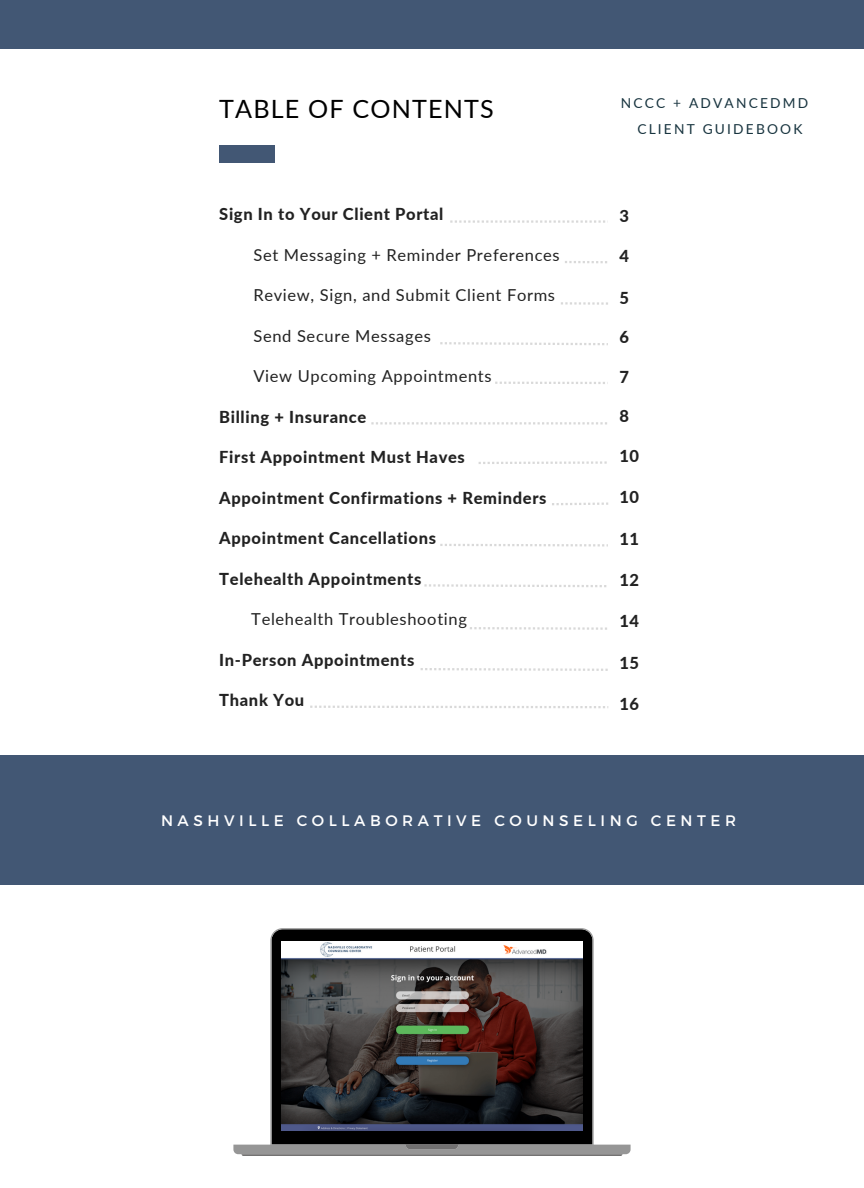
<style>
.page{position:relative;width:864px;height:1188px;background:#fff}
.page>*{position:absolute;margin:0;border:0;box-sizing:border-box;transform-origin:0 0}
.t1{font:25.2px "Lato";letter-spacing:.045em;color:#000}
.t2{font:800 16.5px "Lato";letter-spacing:.04em;color:#222}
.t3{font:16.5px "Lato";letter-spacing:.04em;color:#222}
.t4{font:15.3px "Montserrat";letter-spacing:.3em;color:#fff}
.t5{font:13.8px "Lato";letter-spacing:.16em;color:#18343f}
</style>
<div class="page">
<div style="left:0;top:755px;width:864px;height:129px;background:#425774"></div>
<div style="left:0;top:0;width:864px;height:48px;background:#425774"></div>
<div style="left:219px;top:146px;width:55px;height:17px;background:#425774"></div>
<svg style="left:233px;top:928px;width:398px;height:226px"></svg>
<svg style="left:242px;top:1145px;width:380px;height:11px;background:#909090"></svg>
<img style="left:281px;top:942px;width:302px;height:188px">
<svg style="left:450px;top:220px;width:158px;height:3px"></svg>
<svg style="left:371px;top:422px;width:236px;height:2px"></svg>
<svg style="left:479px;top:461px;width:128px;height:3px"></svg>
<svg style="left:552px;top:503px;width:56px;height:2px"></svg>
<svg style="left:440px;top:544px;width:168px;height:2px"></svg>
<svg style="left:424px;top:584px;width:182px;height:3px"></svg>
<svg style="left:470px;top:627px;width:137px;height:3px"></svg>
<svg style="left:421px;top:668px;width:187px;height:3px"></svg>
<svg style="left:495px;top:382px;width:113px;height:2px"></svg>
<svg style="left:440px;top:342px;width:168px;height:3px"></svg>
<svg style="left:561px;top:302px;width:47px;height:3px"></svg>
<svg style="left:565px;top:261px;width:42px;height:2px"></svg>
<svg style="left:310px;top:706px;width:298px;height:2px"></svg>
<p class="t1" style="left:219px;top:93px;width:276px">TABLE OF CONTENTS</p>
<p class="t2" style="left:219px;top:204px;width:226px">Sign In to Your Client Portal</p>
<p class="t3" style="left:253px;top:244px;width:308px">Set Messaging + Reminder Preferences</p>
<p class="t3" style="left:253px;top:285px;width:303px">Review, Sign, and Submit Client Forms</p>
<p class="t3" style="left:253px;top:325px;width:179px">Send Secure Messages</p>
<p class="t3" style="left:253px;top:366px;width:240px">View Upcoming Appointments</p>
<p class="t2" style="left:219px;top:406px;width:149px">Billing + Insurance</p>
<p class="t2" style="left:219px;top:447px;width:247px">First Appointment Must Haves</p>
<p class="t2" style="left:219px;top:487px;width:329px">Appointment Confirmations + Reminders</p>
<p class="t2" style="left:219px;top:528px;width:218px">Appointment Cancellations</p>
<p class="t2" style="left:219px;top:568px;width:204px">Telehealth Appointments</p>
<p class="t3" style="left:251px;top:609px;width:217px">Telehealth Troubleshooting</p>
<p class="t2" style="left:219px;top:649px;width:197px">In-Person Appointments</p>
<p class="t2" style="left:219px;top:690px;width:86px">Thank You</p>
<p class="t5" style="left:621px;top:94px;width:189px">NCCC + ADVANCEDMD</p>
<p class="t5" style="left:637px;top:120px;width:167px">CLIENT GUIDEBOOK</p>
<p class="t2" style="left:619px;top:206px;width:11px">3</p>
<p class="t2" style="left:619px;top:245px;width:11px">4</p>
<p class="t2" style="left:619px;top:287px;width:11px">5</p>
<p class="t2" style="left:619px;top:327px;width:11px">6</p>
<p class="t2" style="left:619px;top:366px;width:11px">7</p>
<p class="t2" style="left:619px;top:406px;width:11px">8</p>
<p class="t2" style="left:619px;top:445px;width:21px">10</p>
<p class="t2" style="left:619px;top:487px;width:21px">10</p>
<p class="t2" style="left:619px;top:528px;width:21px">11</p>
<p class="t2" style="left:619px;top:570px;width:21px">12</p>
<p class="t2" style="left:619px;top:611px;width:21px">14</p>
<p class="t2" style="left:619px;top:653px;width:21px">15</p>
<p class="t2" style="left:619px;top:694px;width:21px">16</p>
<p class="t4" style="left:161px;top:811px;width:577px">NASHVILLE COLLABORATIVE COUNSELING CENTER</p>
</div>
